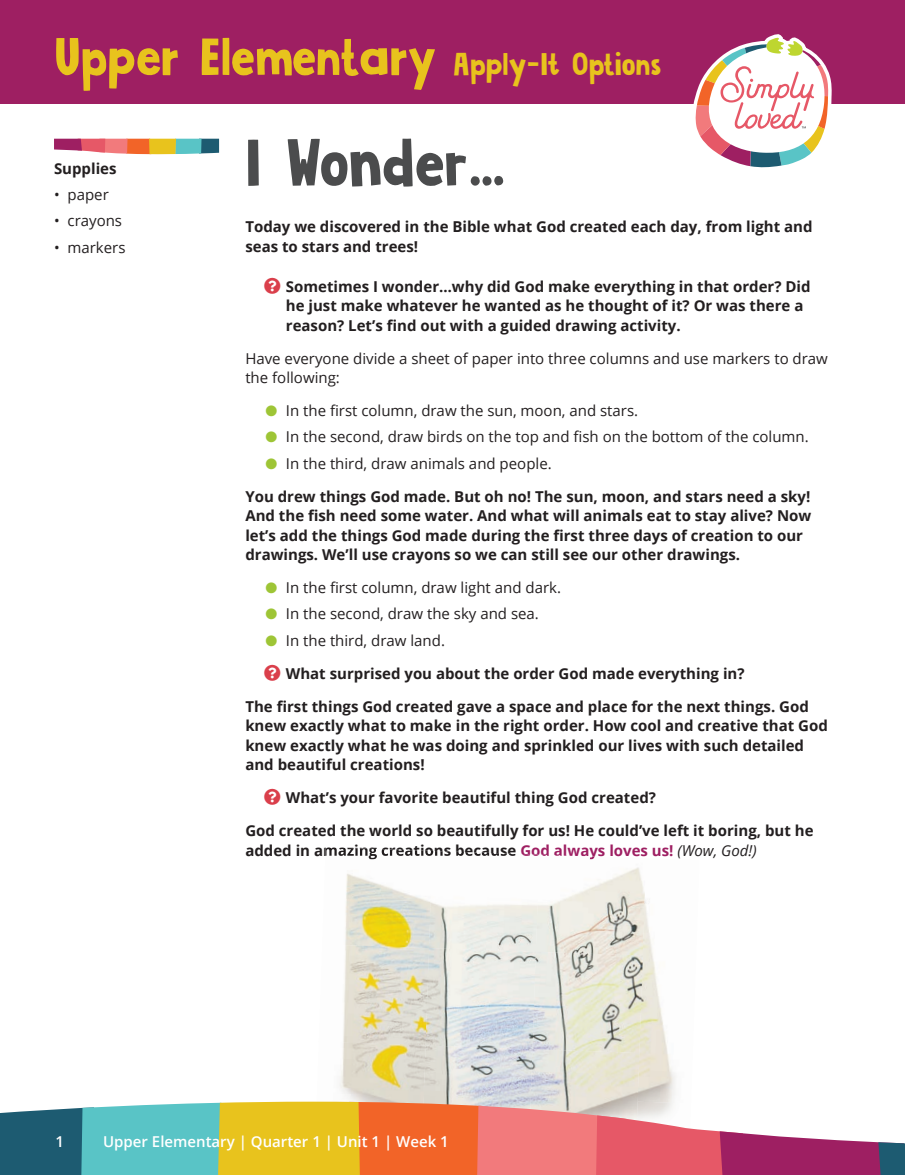
<style>
.page{position:relative;width:905px;height:1175px;background:#fff}
.page>*{position:absolute;margin:0;border:0;box-sizing:border-box;transform-origin:0 0}
.t1{font:700 63px "Aniara";color:#4b4c4d}
.t2{font:700 51px "Aniara";color:#e8c31d}
.t3{font:700 15px/19.5px "Open Sans";color:#231f20}
.t4{font:15px/19.5px "Open Sans";color:#231f20}
.t5{font:600 15px "Open Sans";color:#fff}
.s1{font-size:30px}
.s2{color:#9ec536}
.s3{font-weight:400}
.s4{color:#9e1f62}
.s5{font-weight:400;font-style:italic}
</style>
<div class="page">
<div style="left:0;top:0;width:904px;height:104px;background:#9e1f62"></div>
<svg style="left:693px;top:34px;width:139px;height:134px"></svg>
<svg style="left:54px;top:139px;width:165px;height:16px;background:#bd8d79"></svg>
<img style="left:345px;top:859px;width:84px;height:85px">
<img style="left:429px;top:901px;width:106px;height:47px">
<img style="left:535px;top:859px;width:102px;height:92px">
<img style="left:637px;top:867px;width:39px;height:234px">
<img style="left:343px;top:944px;width:86px;height:97px">
<img style="left:425px;top:948px;width:111px;height:97px">
<img style="left:532px;top:951px;width:111px;height:102px">
<img style="left:339px;top:1041px;width:86px;height:60px">
<img style="left:422px;top:1045px;width:110px;height:56px">
<img style="left:529px;top:1049px;width:110px;height:52px">
<img style="left:325px;top:847px;width:191px;height:12px">
<img style="left:522px;top:854px;width:73px;height:5px">
<svg style="left:0;top:1101px;width:904px;height:73px;background:#be957e"></svg>
<h2 class="t2" style="left:54px;top:24px;width:609px">Upper Elementary <span class="s1">Apply-It Options</span></h2>
<p class="t3" style="left:54px;top:158px;width:64px">Supplies</p>
<p class="t4" style="left:54px;top:184px;width:56px">• paper</p>
<p class="t4" style="left:54px;top:211px;width:70px">• crayons</p>
<p class="t4" style="left:54px;top:237px;width:73px">• markers</p>
<h1 class="t1" style="left:245px;top:122px;width:262px">I Wonder…</h1>
<p class="t3" style="left:245px;top:217px;width:568px">Today we discovered in the Bible what God created each day, from light and seas to stars and trees!</p>
<p class="t3" style="left:286px;top:276px;width:526px">Sometimes I wonder…why did God make everything in that order? Did he just make whatever he wanted as he thought of it? Or was there a reason? Let’s find out with a guided drawing activity.</p>
<p class="t4" style="left:245px;top:348px;width:584px">Have everyone divide a sheet of paper into three columns and use markers to draw the following:</p>
<p class="t4" style="left:265px;top:400px;width:374px"><span class="s2">●</span> In the first column, draw the sun, moon, and stars.</p>
<p class="t4" style="left:265px;top:427px;width:544px"><span class="s2">●</span> In the second, draw birds on the top and fish on the bottom of the column.</p>
<p class="t4" style="left:265px;top:453px;width:287px"><span class="s2">●</span> In the third, draw animals and people.</p>
<p class="t3" style="left:245px;top:486px;width:567px">You drew things God made. But oh no! The sun, moon, and stars need a sky!<br>And the fish need some water. And what will animals eat to stay alive? Now let’s add the things God made during the first three days of creation to our drawings. We’ll use crayons so we can still see our other drawings.</p>
<p class="t4" style="left:265px;top:577px;width:297px"><span class="s2">●</span> In the first column, draw light and dark.</p>
<p class="t4" style="left:265px;top:604px;width:275px"><span class="s2">●</span> In the second, draw the sky and sea.</p>
<p class="t3" style="left:286px;top:623px;width:460px;line-height:33px;text-indent:-20px"><span class="s2">●</span> <span class="s3">In the third, draw land.<br></span>What surprised you about the order God made everything in?</p>
<p class="t3" style="left:245px;top:696px;width:584px">The first things God created gave a space and place for the next things. God knew exactly what to make in the right order. How cool and creative that God knew exactly what he was doing and sprinkled our lives with such detailed and beautiful creations!</p>
<p class="t3" style="left:286px;top:787px;width:371px">What’s your favorite beautiful thing God created?</p>
<p class="t3" style="left:245px;top:820px;width:569px">God created the world so beautifully for us! He could’ve left it boring, but he added in amazing creations because <span class="s4">God always loves us!</span> <span class="s5">(Wow, God!)</span></p>
<p class="t5" style="left:56px;top:1131px;width:10px">1</p>
<p class="t5" style="left:103px;top:1131px;width:347px">Upper Elementary | Quarter 1 | Unit 1 | Week 1</p>
</div>
